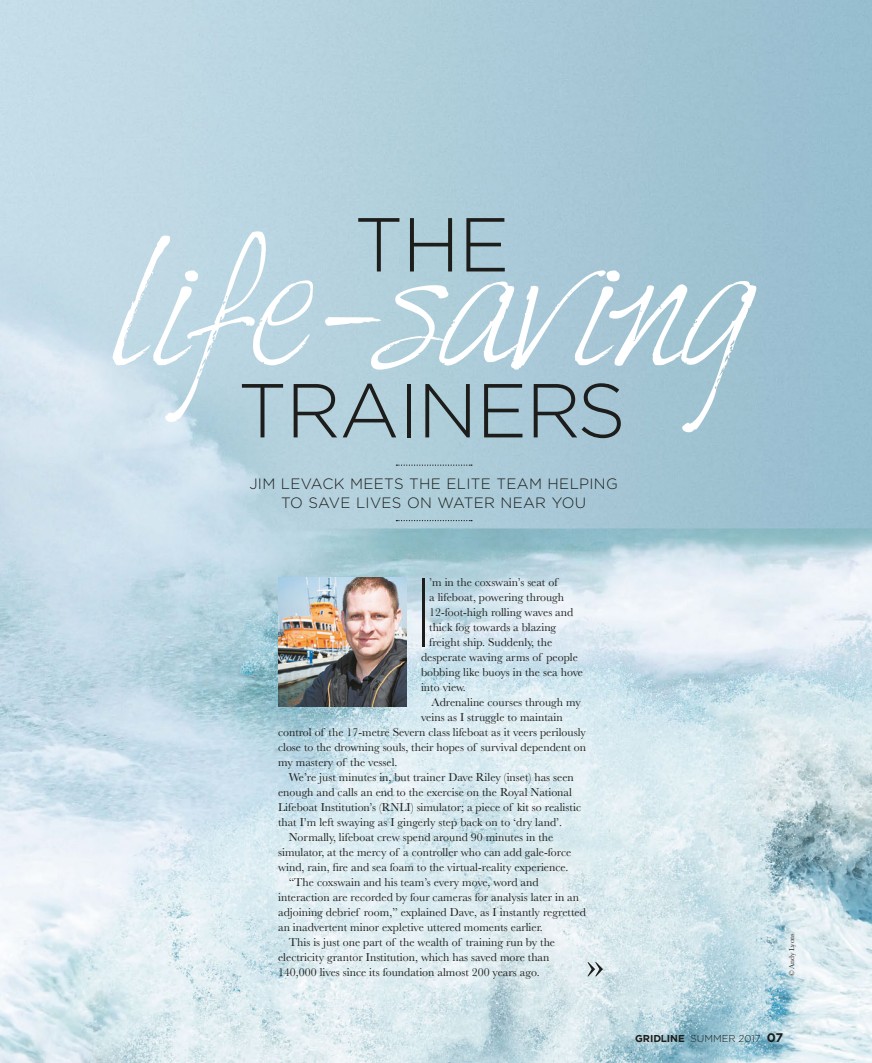
<style>
.page{position:relative;width:872px;height:1063px;background:#fff}
.page>*{position:absolute;margin:0;border:0;box-sizing:border-box;transform-origin:0 0}
.t1{font:152px "Harabara Hand";letter-spacing:-.05em;color:#fff}
.t2{font:100 97.62px "Gotham";color:#1d1d1b}
.t3{font:300 76.25px/165.9px "Gotham";letter-spacing:-.02em;color:#1d1d1b;text-align:center}
.t4{font:300 15px/18.8px "Gotham";letter-spacing:.02em;color:#1d1d1b;text-align:center}
.t5{font:11.88px "Baskerville";color:#1d1d1b}
.t6{font:300 10px "Gotham";color:#1d1d1b}
.t7{font:7.5px "Baskerville";letter-spacing:-.01em;color:#1d1d1b}
.s1{font-weight:700}
.s2{font-weight:700;font-size:12.5px}
</style>
<div class="page">
<img style="left:0;top:0;width:872px;height:1063px">
<svg style="left:396px;top:520px;width:76px;height:1px"></svg>
<svg style="left:396px;top:465px;width:76px;height:1px"></svg>
<svg style="left:587px;top:962px;width:16px;height:14px"></svg>
<img style="left:278px;top:577px;width:129px;height:129px">
<h3 class="t3" style="left:238px;top:160px;width:389px">THE<br>TRAINERS</h3>
<h1 class="t1" style="left:113px;top:224px;width:647px">life-saving</h1>
<p class="t4" style="left:249px;top:474px;width:370px">JIM LEVACK MEETS THE ELITE TEAM HELPING<br>TO SAVE LIVES ON WATER NEAR YOU</p>
<h2 class="t2" style="left:411px;top:559px;width:25px">I</h2>
<p class="t5" style="left:429px;top:575px;width:130px">’m in the coxswain’s seat of</p>
<p class="t5" style="left:429px;top:590px;width:136px">a lifeboat, powering through</p>
<p class="t5" style="left:429px;top:605px;width:146px">12-foot-high rolling waves and</p>
<p class="t5" style="left:429px;top:620px;width:128px">thick fog towards a blazing</p>
<p class="t5" style="left:429px;top:635px;width:124px">freight ship. Suddenly, the</p>
<p class="t5" style="left:421px;top:650px;width:158px">desperate waving arms of people</p>
<p class="t5" style="left:421px;top:665px;width:164px">bobbing like buoys in the sea hove</p>
<p class="t5" style="left:421px;top:680px;width:46px">into view.</p>
<p class="t5" style="left:431px;top:695px;width:151px">Adrenaline courses through my</p>
<p class="t5" style="left:421px;top:710px;width:143px">veins as I struggle to maintain</p>
<p class="t5" style="left:278px;top:725px;width:309px">control of the 17-metre Severn class lifeboat as it veers perilously</p>
<p class="t5" style="left:278px;top:740px;width:309px">close to the drowning souls, their hopes of survival dependent on</p>
<p class="t5" style="left:278px;top:755px;width:121px">my mastery of the vessel.</p>
<p class="t5" style="left:289px;top:770px;width:287px">We’re just minutes in, but trainer Dave Riley (inset) has seen</p>
<p class="t5" style="left:278px;top:785px;width:295px">enough and calls an end to the exercise on the Royal National</p>
<p class="t5" style="left:278px;top:800px;width:304px">Lifeboat Institution’s (RNLI) simulator; a piece of kit so realistic</p>
<p class="t5" style="left:278px;top:815px;width:285px">that I’m left swaying as I gingerly step back on to ‘dry land’.</p>
<p class="t5" style="left:289px;top:830px;width:266px">Normally, lifeboat crew spend around 90 minutes in the</p>
<p class="t5" style="left:278px;top:845px;width:295px">simulator, at the mercy of a controller who can add gale-force</p>
<p class="t5" style="left:278px;top:860px;width:292px">wind, rain, fire and sea foam to the virtual-reality experience.</p>
<p class="t5" style="left:289px;top:875px;width:251px">“The coxswain and his team’s every move, word and</p>
<p class="t5" style="left:278px;top:890px;width:302px">interaction are recorded by four cameras for analysis later in an</p>
<p class="t5" style="left:278px;top:905px;width:309px">adjoining debrief room,” explained Dave, as I instantly regretted</p>
<p class="t5" style="left:278px;top:920px;width:266px">an inadvertent minor expletive uttered moments earlier.</p>
<p class="t5" style="left:289px;top:935px;width:268px">This is just one part of the wealth of training run by the</p>
<p class="t5" style="left:278px;top:950px;width:273px">electricity grantor Institution, which has saved more than</p>
<p class="t5" style="left:278px;top:965px;width:263px">140,000 lives since its foundation almost 200 years ago.</p>
<p class="t7" style="left:787px;top:976px;width:44px;rotate:-90deg">© Andy Lyons</p>
<p class="t6" style="left:635px;top:1032px;width:150px"><span class="s1">GRIDLINE</span> SUMMER 2017 <span class="s2">07</span></p>
</div>
